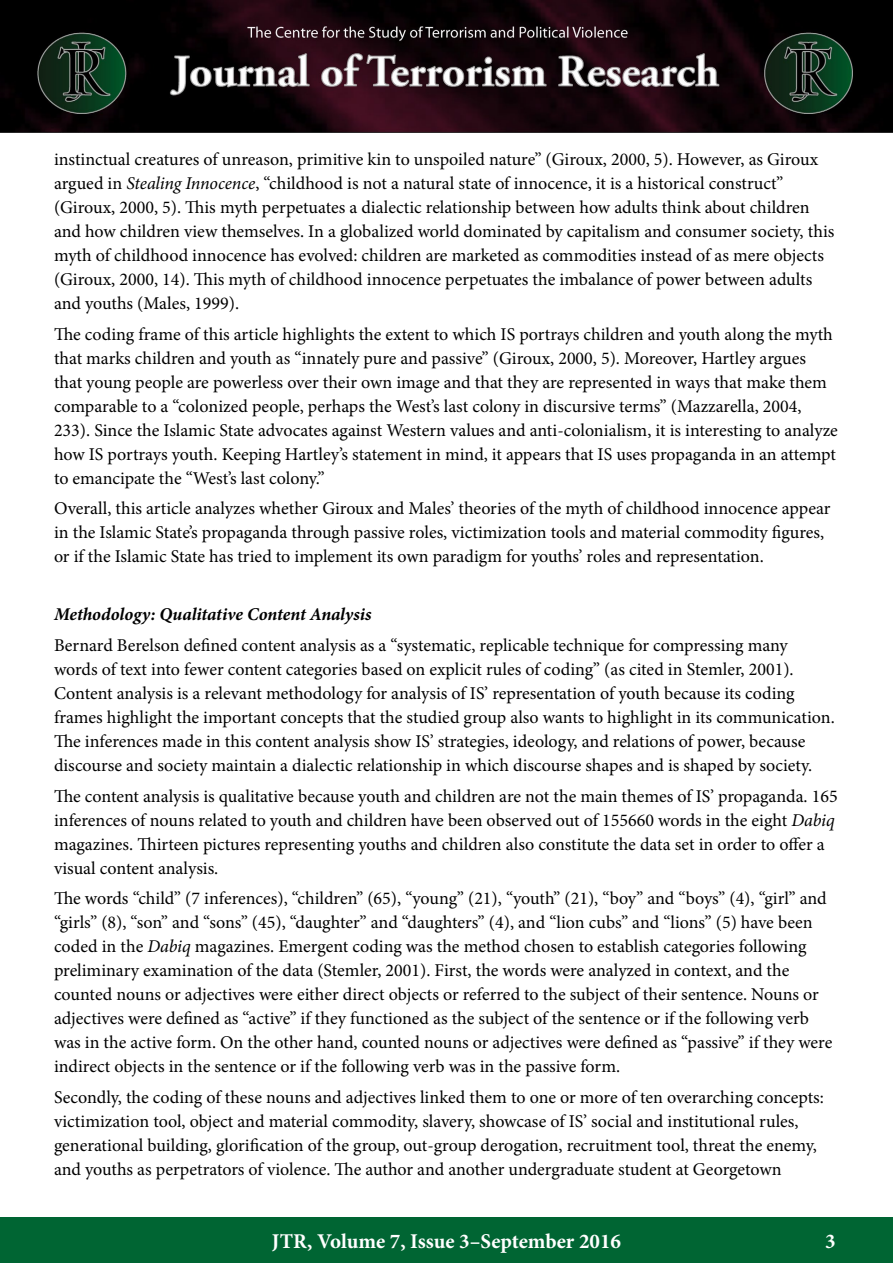
<style>
.page{position:relative;width:893px;height:1263px;background:#fff}
.page>*{position:absolute;margin:0;border:0;box-sizing:border-box;transform-origin:0 0}
.t1{font:700 21px "Minion Pro";color:#fff}
.t2{font:18px/24px "Minion Pro";color:#000}
.t3{font:italic 700 18px "Minion Pro";letter-spacing:-.005em;color:#000}
.s1{font-style:italic}
</style>
<div class="page">
<div style="left:0;top:1217px;width:893px;height:46px;background:#006533"></div>
<img style="left:0;top:0;width:893px;height:133px">
<p class="t2" style="left:54px;top:147px;width:782px">instinctual creatures of unreason, primitive kin to unspoiled nature” (Giroux, 2000, 5). However, as Giroux argued in <span class="s1">Stealing Innocence</span>, “childhood is not a natural state of innocence, it is a historical construct” (Giroux, 2000, 5). This myth perpetuates a dialectic relationship between how adults think about children and how children view themselves. In a globalized world dominated by capitalism and consumer society, this myth of childhood innocence has evolved: children are marketed as commodities instead of as mere objects (Giroux, 2000, 14). This myth of childhood innocence perpetuates the imbalance of power between adults and youths (Males, 1999).</p>
<p class="t2" style="left:54px;top:322px;width:785px">The coding frame of this article highlights the extent to which IS portrays children and youth along the myth that marks children and youth as “innately pure and passive” (Giroux, 2000, 5). Moreover, Hartley argues that young people are powerless over their own image and that they are represented in ways that make them comparable to a “colonized people, perhaps the West’s last colony in discursive terms” (Mazzarella, 2004, 233). Since the Islamic State advocates against Western values and anti-colonialism, it is interesting to analyze how IS portrays youth. Keeping Hartley’s statement in mind, it appears that IS uses propaganda in an attempt to emancipate the “West’s last colony.”</p>
<p class="t2" style="left:54px;top:497px;width:778px">Overall, this article analyzes whether Giroux and Males’ theories of the myth of childhood innocence appear in the Islamic State’s propaganda through passive roles, victimization tools and material commodity figures, or if the Islamic State has tried to implement its own paradigm for youths’ roles and representation.</p>
<p class="t3" style="left:54px;top:602px;width:319px">Methodology: Qualitative Content Analysis</p>
<p class="t2" style="left:54px;top:633px;width:782px">Bernard Berelson defined content analysis as a “systematic, replicable technique for compressing many words of text into fewer content categories based on explicit rules of coding” (as cited in Stemler, 2001).<br>Content analysis is a relevant methodology for analysis of IS’ representation of youth because its coding frames highlight the important concepts that the studied group also wants to highlight in its communication.<br>The inferences made in this content analysis show IS’ strategies, ideology, and relations of power, because discourse and society maintain a dialectic relationship in which discourse shapes and is shaped by society.</p>
<p class="t2" style="left:54px;top:784px;width:785px">The content analysis is qualitative because youth and children are not the main themes of IS’ propaganda. 165 inferences of nouns related to youth and children have been observed out of 155660 words in the eight <span class="s1">Dabiq </span>magazines. Thirteen pictures representing youths and children also constitute the data set in order to offer a visual content analysis.</p>
<p class="t2" style="left:54px;top:887px;width:780px">The words “child” (7 inferences), “children” (65), “young” (21), “youth” (21), “boy” and “boys” (4), “girl” and “girls” (8), “son” and “sons” (45), “daughter” and “daughters” (4), and “lion cubs” and “lions” (5) have been coded in the <span class="s1">Dabiq</span> magazines. Emergent coding was the method chosen to establish categories following preliminary examination of the data (Stemler, 2001). First, the words were analyzed in context, and the counted nouns or adjectives were either direct objects or referred to the subject of their sentence. Nouns or adjectives were defined as “active” if they functioned as the subject of the sentence or if the following verb was in the active form. On the other hand, counted nouns or adjectives were defined as “passive” if they were indirect objects in the sentence or if the following verb was in the passive form.</p>
<p class="t2" style="left:54px;top:1085px;width:771px">Secondly, the coding of these nouns and adjectives linked them to one or more of ten overarching concepts: victimization tool, object and material commodity, slavery, showcase of IS’ social and institutional rules, generational building, glorification of the group, out-group derogation, recruitment tool, threat the enemy, and youths as perpetrators of violence. The author and another undergraduate student at Georgetown</p>
<p class="t1" style="left:272px;top:1226px;width:350px">JTR, Volume 7, Issue 3–September 2016</p>
<p class="t1" style="left:825px;top:1226px;width:12px">3</p>
</div>
